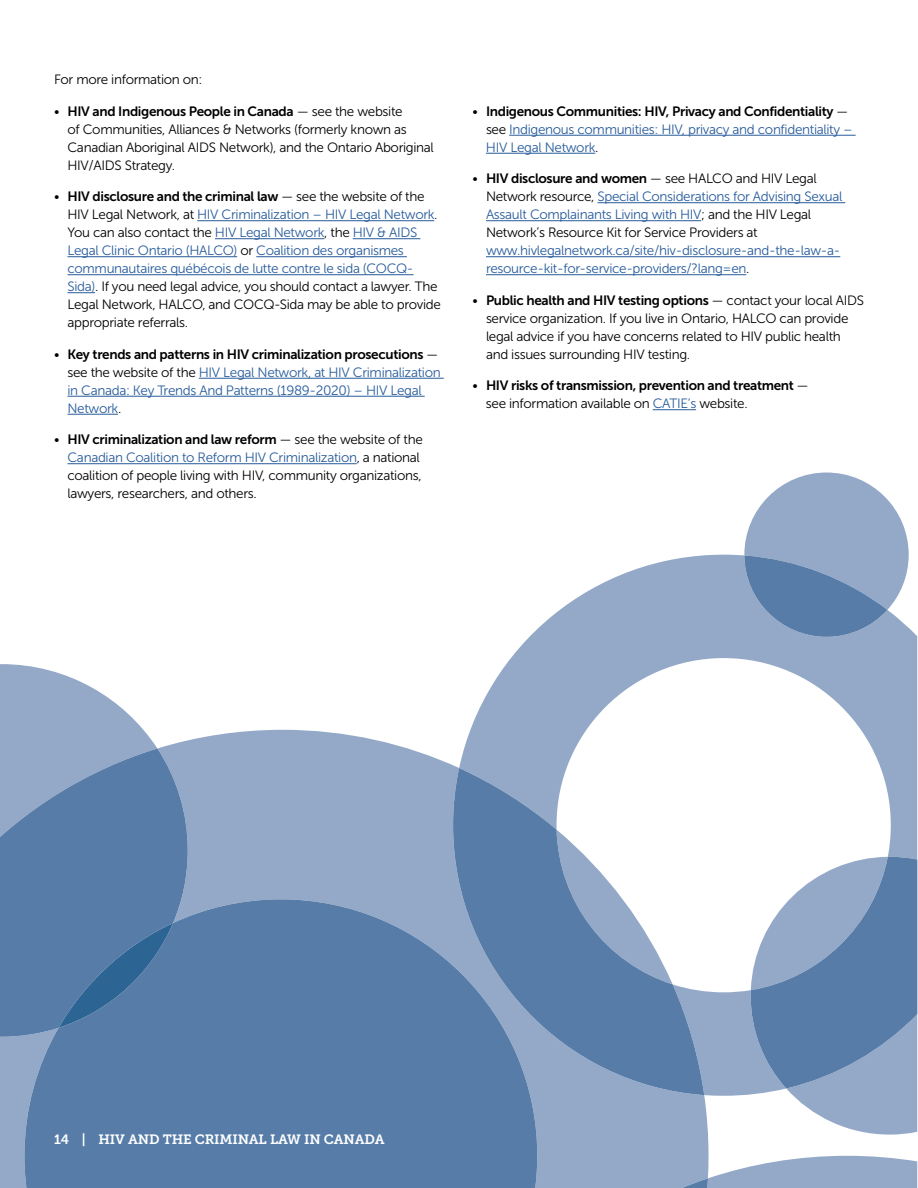
<style>
.page{position:relative;width:918px;height:1188px;background:#fff}
.page>*{position:absolute;margin:0;border:0;box-sizing:border-box;transform-origin:0 0}
.Body_Copy{font:13.5px/18px "Museo Sans 300";letter-spacing:-.025em;color:#000}
.Body_Copy-2{font:13.5px/18px "Museo Sans 300";letter-spacing:-.025em;color:#275b9b}
.Body_Copy-3{font:13.5px/18px "Museo Sans 700";letter-spacing:-.025em;color:#000}
.t1{font:13.5px "Museo Slab 700";letter-spacing:-.01em;color:#fff}
.s1{font-family:"Museo Sans 700"}
.s2{color:#275b9b}
.s3{color:#000}
.s4{font-family:"Museo Sans 700";color:#000}
.s5{font-family:"Museo Sans 300"}
.s6{font-family:"Museo Sans 300";color:#275b9b}
</style>
<div class="page">
<svg style="left:470px;top:555px;width:447px;height:541px"></svg>
<svg style="left:751px;top:1088px;width:166px;height:47px;fill:#94a9c8"></svg>
<svg style="left:751px;top:857px;width:166px;height:231px;background:#7e9abc"></svg>
<svg style="left:0;top:664px;width:144px;height:66px"></svg>
<svg style="left:744px;top:473px;width:165px;height:164px;background:#91a8c6"></svg>
<svg style="left:0;top:730px;width:709px;height:458px;background:#a0b3ce"></svg>
<svg style="left:537px;top:1156px;width:380px;height:32px;background:#9db0cc"></svg>
<svg style="left:453px;top:768px;width:251px;height:327px"></svg>
<svg style="left:0;top:748px;width:188px;height:289px;background:#6386ae"></svg>
<svg style="left:24px;top:899px;width:513px;height:289px;background:#5b7fa9"></svg>
<svg style="left:59px;top:923px;width:114px;height:105px;background:#4c76a2"></svg>
<hr style="left:197px;top:220px;width:237px;height:1px;background:#275b9b">
<hr style="left:215px;top:238px;width:109px;height:1px;background:#275b9b">
<hr style="left:353px;top:238px;width:67px;height:1px;background:#275b9b">
<hr style="left:68px;top:256px;width:169px;height:1px;background:#275b9b">
<hr style="left:256px;top:256px;width:151px;height:1px;background:#275b9b">
<hr style="left:68px;top:274px;width:346px;height:1px;background:#275b9b">
<svg style="left:68px;top:292px;width:27px;height:1px"></svg>
<hr style="left:199px;top:378px;width:245px;height:1px;background:#275b9b">
<hr style="left:68px;top:396px;width:357px;height:1px;background:#275b9b">
<hr style="left:68px;top:414px;width:50px;height:1px;background:#275b9b">
<hr style="left:68px;top:463px;width:289px;height:1px;background:#275b9b">
<hr style="left:509px;top:135px;width:347px;height:1px;background:#275b9b">
<hr style="left:486px;top:153px;width:109px;height:1px;background:#275b9b">
<hr style="left:598px;top:202px;width:247px;height:1px;background:#275b9b">
<hr style="left:486px;top:220px;width:215px;height:1px;background:#275b9b">
<hr style="left:486px;top:256px;width:354px;height:1px;background:#275b9b">
<hr style="left:486px;top:274px;width:260px;height:1px;background:#275b9b">
<hr style="left:653px;top:409px;width:43px;height:1px;background:#275b9b">
<p class="Body_Copy" style="left:54px;top:71px;width:150px">For more information on:</p>
<p class="Body_Copy" style="left:68px;top:102px;width:368px;text-indent:-14px">• <span class="s1">HIV and Indigenous People in Canada</span> — see the website<br>of Communities, Alliances &amp; Networks (formerly known as Canadian Aboriginal AIDS Network), and the Ontario Aboriginal HIV/AIDS Strategy.</p>
<p class="Body_Copy" style="left:67px;top:188px;width:375px;text-indent:-13px">• <span class="s1">HIV disclosure and the criminal law</span> — see the website of the HIV Legal Network, at <span class="s2">HIV Criminalization – HIV Legal Network</span>.<br>You can also contact the <span class="s2">HIV Legal Network</span>, the <span class="s2">HIV &amp; AIDS Legal Clinic Ontario (HALCO)</span> or <span class="s2">Coalition des organismes communautaires québécois de lutte contre le sida (COCQ-Sida)</span>. If you need legal advice, you should contact a lawyer. The Legal Network, HALCO, and COCQ-Sida may be able to provide appropriate referrals.</p>
<p class="Body_Copy-2" style="left:67px;top:345px;width:375px;text-indent:-13px"><span class="s3">•</span> <span class="s4">Key trends and patterns in HIV criminalization prosecutions</span> <span class="s3">— see the website of the</span> HIV Legal Network, at HIV Criminalization in Canada: Key Trends And Patterns (1989-2020) – HIV Legal Network<span class="s3">.</span></p>
<p class="Body_Copy" style="left:68px;top:431px;width:357px;text-indent:-14px">• <span class="s1">HIV criminalization and law reform</span> — see the website of the <span class="s2">Canadian Coalition to Reform HIV Criminalization</span>, a national coalition of people living with HIV, community organizations, lawyers, researchers, and others.</p>
<p class="Body_Copy-2" style="left:486px;top:102px;width:368px;text-indent:-13px"><span class="s3">•</span> <span class="s4">Indigenous Communities: HIV, Privacy and Confidentiality</span> <span class="s3">— see</span> Indigenous communities: HIV, privacy and confidentiality –<br>HIV Legal Network<span class="s3">.</span></p>
<p class="Body_Copy-2" style="left:486px;top:170px;width:358px;text-indent:-14px"><span class="s3">•</span> <span class="s4">HIV disclosure and women</span> <span class="s3">— see HALCO and HIV Legal Network resource,</span> Special Considerations for Advising Sexual Assault Complainants Living with HIV<span class="s3">; and the HIV Legal Network’s Resource Kit for Service Providers at </span>www.hivlegalnetwork.ca/site/hiv-disclosure-and-the-law-a&shy;resource-kit-for-service-providers/?lang=en<span class="s3">.</span></p>
<p class="Body_Copy" style="left:486px;top:291px;width:380px;text-indent:-14px">• <span class="s1">Public health and HIV testing options</span> — contact your local AIDS service organization. If you live in Ontario, HALCO can provide legal advice if you have concerns related to HIV public health and issues surrounding HIV testing.</p>
<p class="Body_Copy-3" style="left:486px;top:377px;width:324px;text-indent:-13px"><span class="s5">•</span> HIV risks of transmission, prevention and treatment <span class="s5">— see information available on</span> <span class="s6">CATIE’s</span> <span class="s5">website.</span></p>
<p class="t1" style="left:54px;top:1132px;width:332px">14 | HIV AND THE CRIMINAL LAW IN CANADA</p>
</div>
